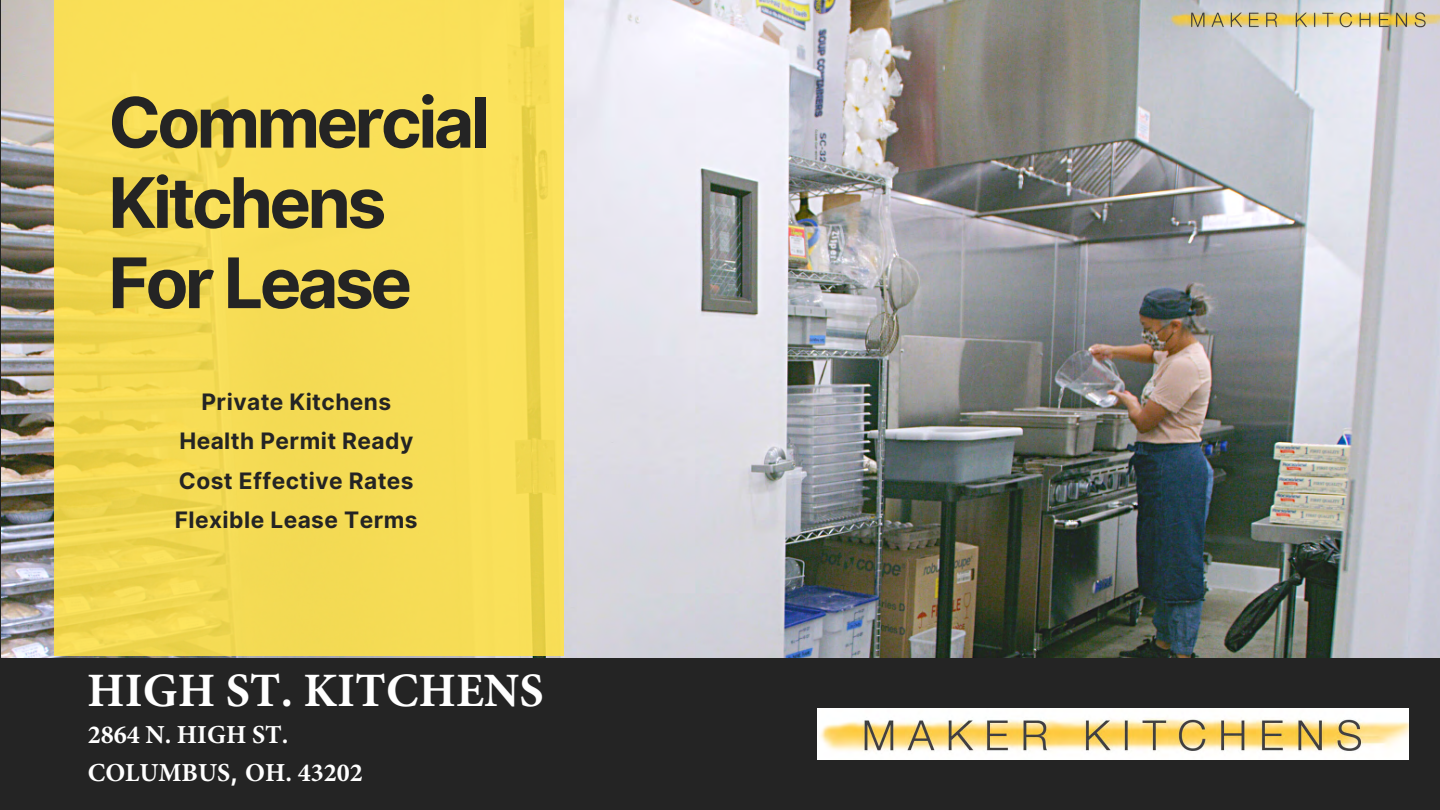
<style>
.page{position:relative;width:1440px;height:810px;background:#fff}
.page>*{position:absolute;margin:0;border:0;box-sizing:border-box;transform-origin:0 0}
.t1{font:700 69.7px/80.2px "Inter";letter-spacing:-.05em;color:#242424}
.t2{font:700 48px "Minion Pro";color:#fff}
.t3{font:700 26px/37.3px "Minion Pro";color:#fff}
.t4{font:700 22.7px "Inter";letter-spacing:.02em;color:#242424}
.s1{font-family:"Inter"}
</style>
<div class="page">
<img style="left:2px;top:0;width:1438px;height:658px">
<div style="left:0;top:658px;width:1440px;height:152px;background:#242424"></div>
<svg style="left:55px;top:0;width:509px;height:656px;background:#f5dc55"></svg>
<img style="left:1156px;top:3px;width:284px;height:33px">
<img style="left:818px;top:709px;width:591px;height:50px">
<p class="t1" style="left:108px;top:82px;width:383px">Commercial<br>Kitchens</p>
<p class="t1" style="left:108px;top:243px;width:305px">For Lease</p>
<p class="t4" style="left:202px;top:388px;width:191px">Private Kitchens</p>
<p class="t4" style="left:179px;top:427px;width:236px">Health Permit Ready</p>
<p class="t4" style="left:179px;top:467px;width:236px">Cost Effective Rates</p>
<p class="t4" style="left:175px;top:506px;width:244px">Flexible Lease Terms</p>
<p class="t2" style="left:87px;top:657px;width:458px">HIGH ST. KITCHENS</p>
<p class="t3" style="left:88px;top:716px;width:276px">2864 N. HIGH ST.<br>COLUMBUS<span class="s1">,</span> OH. 43202</p>
</div>
